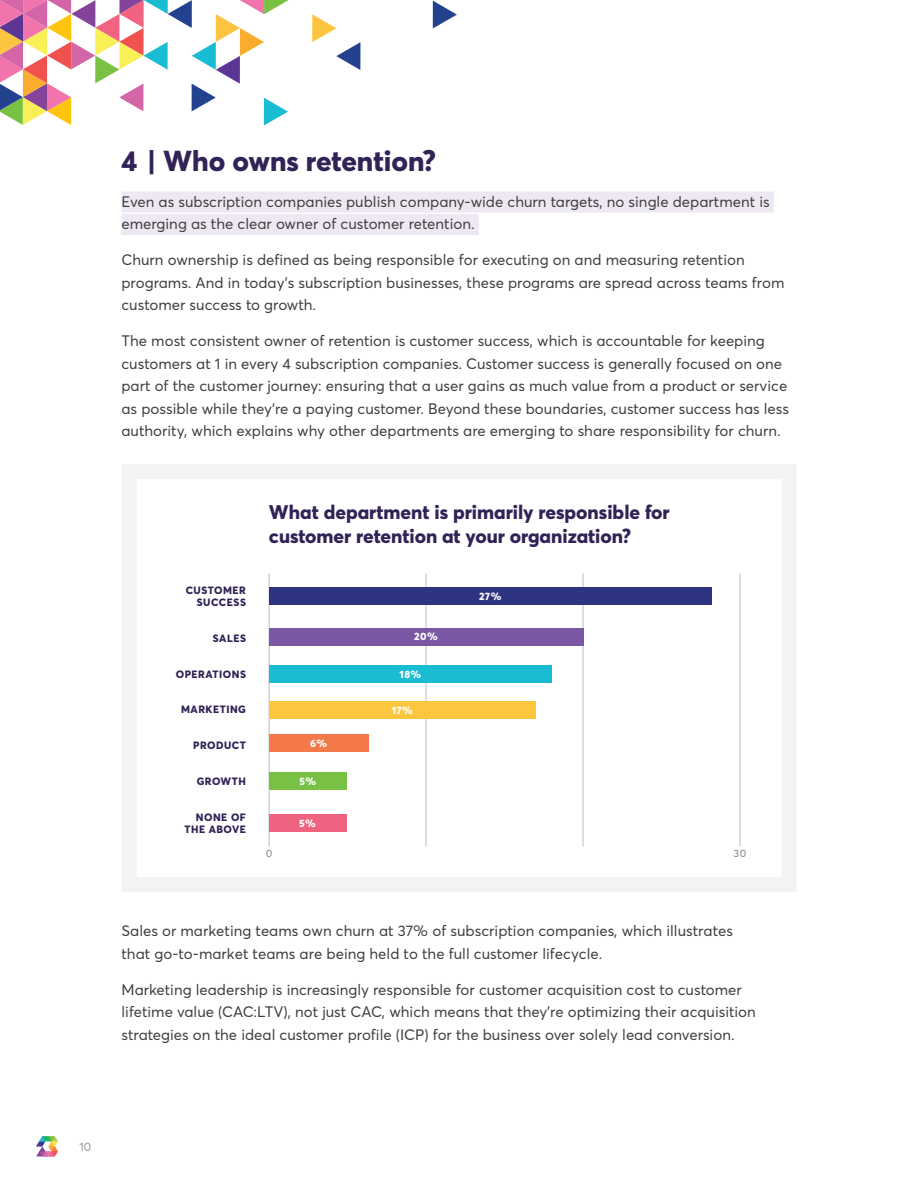
<style>
.page{position:relative;width:918px;height:1188px;background:#fff}
.page>*{position:absolute;margin:0;border:0;box-sizing:border-box;transform-origin:0 0}
.t1{font:800 28.5px "Averta Std";color:#322357}
.t2{font:800 19.5px/24px "Averta Std";color:#322357}
.t3{font:15px/22.5px "Averta Std";color:#3e3e3f}
.t4{font:12px "Averta Std";color:#939598}
.t5{font:800 10.5px/12px "Averta Std";letter-spacing:.05em;color:#322357;text-align:right}
.t6{font:800 10.5px "Averta Std";letter-spacing:.05em;color:#fff}
.t7{font:10.5px "Averta Std";color:#867f7c}
</style>
<div class="page">
<svg style="left:0;top:0;width:288px;height:126px"></svg>
<svg style="left:312px;top:14px;width:48px;height:56px"></svg>
<svg style="left:433px;top:1px;width:24px;height:27px"></svg>
<svg style="left:36px;top:1136px;width:22px;height:20px"></svg>
<div style="left:122px;top:192px;width:652px;height:21px;background:#eee8f2"></div>
<div style="left:122px;top:214px;width:357px;height:21px;background:#eee8f2"></div>
<hr style="left:269px;top:574px;width:1px;height:273px;background:#bcbdc0">
<hr style="left:426px;top:574px;width:1px;height:273px;background:#bcbdc0">
<hr style="left:583px;top:574px;width:1px;height:273px;background:#bcbdc0">
<hr style="left:740px;top:574px;width:1px;height:273px;background:#bcbdc0">
<div style="left:122px;top:464px;width:674px;height:428px;border:15px solid #f2f3f4"></div>
<div style="left:269px;top:588px;width:443px;height:17px;background:#2e3481"></div>
<div style="left:269px;top:701px;width:267px;height:18px;background:#fcc63e"></div>
<div style="left:269px;top:734px;width:99px;height:18px;background:#f3784a"></div>
<div style="left:269px;top:773px;width:78px;height:17px;background:#78c144"></div>
<div style="left:269px;top:814px;width:77px;height:18px;background:#f06380"></div>
<div style="left:269px;top:665px;width:283px;height:18px;background:#1abcd4"></div>
<div style="left:269px;top:628px;width:314px;height:17px;background:#7a58a4"></div>
<h1 class="t1" style="left:122px;top:142px;width:316px">4 | Who owns retention?</h1>
<p class="t3" style="left:122px;top:190px;width:650px">Even as subscription companies publish company-wide churn targets, no single department is emerging as the clear owner of customer retention.</p>
<p class="t3" style="left:122px;top:248px;width:664px">Churn ownership is defined as being responsible for executing on and measuring retention programs. And in today’s subscription businesses, these programs are spread across teams from customer success to growth.</p>
<p class="t3" style="left:122px;top:329px;width:669px">The most consistent owner of retention is customer success, which is accountable for keeping customers at 1 in every 4 subscription companies. Customer success is generally focused on one part of the customer journey: ensuring that a user gains as much value from a product or service as possible while they’re a paying customer. Beyond these boundaries, customer success has less authority, which explains why other departments are emerging to share responsibility for churn.</p>
<p class="t5" style="left:186px;top:584px;width:62px">CUSTOMER<br>SUCCESS</p>
<p class="t5" style="left:213px;top:632px;width:35px">SALES</p>
<p class="t5" style="left:176px;top:668px;width:72px">OPERATIONS</p>
<p class="t5" style="left:181px;top:704px;width:66px">MARKETING</p>
<p class="t5" style="left:193px;top:739px;width:54px">PRODUCT</p>
<p class="t5" style="left:197px;top:775px;width:51px">GROWTH</p>
<p class="t5" style="left:184px;top:811px;width:63px">NONE OF<br>THE ABOVE</p>
<h2 class="t2" style="left:269px;top:500px;width:402px">What department is primarily responsible for customer retention at your organization?</h2>
<p class="t6" style="left:310px;top:736px;width:18px">6%</p>
<p class="t6" style="left:299px;top:775px;width:18px">5%</p>
<p class="t6" style="left:299px;top:816px;width:18px">5%</p>
<p class="t6" style="left:414px;top:629px;width:25px">20%</p>
<p class="t6" style="left:400px;top:667px;width:23px">18%</p>
<p class="t6" style="left:392px;top:703px;width:22px">17%</p>
<p class="t6" style="left:479px;top:590px;width:24px">27%</p>
<p class="t7" style="left:266px;top:847px;width:8px">0</p>
<p class="t7" style="left:734px;top:847px;width:14px">30</p>
<p class="t3" style="left:122px;top:920px;width:613px">Sales or marketing teams own churn at 37% of subscription companies, which illustrates that go-to-market teams are being held to the full customer lifecycle.</p>
<p class="t3" style="left:122px;top:978px;width:636px">Marketing leadership is increasingly responsible for customer acquisition cost to customer lifetime value (CAC:LTV), not just CAC, which means that they’re optimizing their acquisition strategies on the ideal customer profile (ICP) for the business over solely lead conversion.</p>
<p class="t4" style="left:79px;top:1139px;width:14px">10</p>
</div>
